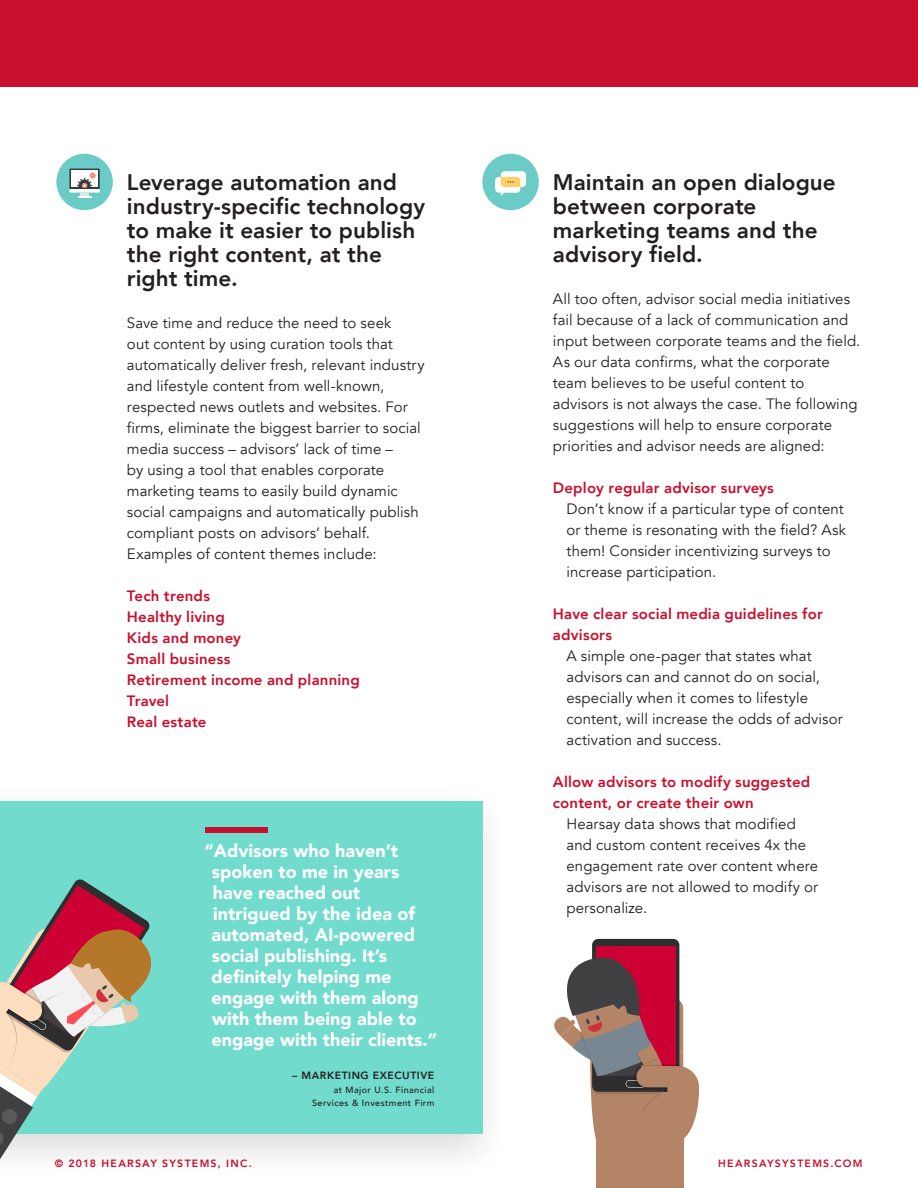
<style>
.page{position:relative;width:918px;height:1188px;background:#fff}
.page>*{position:absolute;margin:0;border:0;box-sizing:border-box;transform-origin:0 0}
.Small_Header{font:800 22.5px/24px "Avenir";color:#231f20}
.t1{font:900 18px/21px "Avenir";color:#fff}
.Body{font:15px/21px "Avenir";letter-spacing:.005em;color:#231f20}
.Body-2{font:800 15px/21px "Avenir";letter-spacing:.01em;color:#c8102e}
.t2{font:800 10.5px "Avenir";letter-spacing:.12em;color:#c8102e}
.Graph_Content{font:800 10.5px "Avenir";letter-spacing:.05em;color:#231f20}
.Graph_Content-2{font:500 9px "Avenir";letter-spacing:.05em;color:#231f20}
</style>
<div class="page">
<div style="left:56px;top:154px;width:57px;height:56px;background:#6bccc7;border-radius:50%"></div>
<svg style="left:69px;top:169px;width:31px;height:29px"></svg>
<div style="left:0;top:779px;width:512px;height:404px;background:#231f20;opacity:.15"></div>
<div style="left:0;top:801px;width:482px;height:333px;background:#71dbcd"></div>
<div style="left:482px;top:154px;width:57px;height:56px;background:#6bccc7;border-radius:50%"></div>
<div style="left:495px;top:177px;width:25px;height:16px;background:#fff;border-radius:4px"></div>
<div style="left:501px;top:171px;width:25px;height:16px;background:#fff;border-radius:4px"></div>
<svg style="left:501px;top:177px;width:19px;height:10px"></svg>
<div style="left:596px;top:1146px;width:87px;height:42px;background:#b38566"></div>
<div style="left:592px;top:939px;width:87px;height:153px;background:#2e2e2e;border-radius:6px"></div>
<div style="left:596px;top:946px;width:80px;height:130px;background:#c03"></div>
<svg style="left:554px;top:951px;width:145px;height:188px"></svg>
<div style="left:596px;top:1139px;width:87px;height:7px;background:#b38566"></div>
<svg style="left:0;top:879px;width:161px;height:280px"></svg>
<div style="left:205px;top:827px;width:63px;height:6px;background:#c8102e"></div>
<div style="left:0;top:0;width:918px;height:86px;background:#c8102e"></div>
<p class="Small_Header" style="left:127px;top:171px;width:300px">Leverage automation and industry-specific technology to make it easier to publish the right content, at the</p>
<p class="Small_Header" style="left:127px;top:267px;width:112px">right time.</p>
<p class="Body" style="left:127px;top:313px;width:299px">Save time and reduce the need to seek<br>out content by using curation tools that automatically deliver fresh, relevant industry and lifestyle content from well-known, respected news outlets and websites. For firms, eliminate the biggest barrier to social media success – advisors’ lack of time –<br>by using a tool that enables corporate marketing teams to easily build dynamic social campaigns and automatically publish compliant posts on advisors’ behalf.<br>Examples of content themes include:</p>
<p class="Body-2" style="left:127px;top:586px;width:85px">Tech trends</p>
<p class="Body-2" style="left:127px;top:607px;width:99px">Healthy living</p>
<p class="Body-2" style="left:127px;top:628px;width:116px">Kids and money</p>
<p class="Body-2" style="left:127px;top:649px;width:105px">Small business</p>
<p class="Body-2" style="left:127px;top:670px;width:234px">Retirement income and planning</p>
<p class="Body-2" style="left:127px;top:691px;width:44px">Travel</p>
<p class="Body-2" style="left:127px;top:712px;width:81px">Real estate</p>
<p class="t1" style="left:212px;top:840px;width:227px;text-indent:-7px">“Advisors who haven’t spoken to me in years have reached out intrigued by the idea of automated, AI-powered social publishing. It’s definitely helping me engage with them along with them being able to engage with their clients.”</p>
<p class="Graph_Content" style="left:292px;top:1068px;width:144px">– MARKETING EXECUTIVE</p>
<p class="Graph_Content-2" style="left:334px;top:1082px;width:102px">at Major U.S. Financial</p>
<p class="Graph_Content-2" style="left:312px;top:1095px;width:124px">Services &amp; Investment Firm</p>
<p class="Small_Header" style="left:553px;top:171px;width:284px">Maintain an open dialogue between corporate marketing teams and the advisory field.</p>
<p class="Body" style="left:553px;top:289px;width:309px">All too often, advisor social media initiatives fail because of a lack of communication and input between corporate teams and the field.<br>As our data confirms, what the corporate team believes to be useful content to advisors is not always the case. The following suggestions will help to ensure corporate priorities and advisor needs are aligned:</p>
<p class="Body-2" style="left:553px;top:478px;width:222px">Deploy regular advisor surveys</p>
<p class="Body" style="left:566px;top:499px;width:281px">Don’t know if a particular type of content or theme is resonating with the field? Ask them! Consider incentivizing surveys to increase participation.</p>
<p class="Body-2" style="left:553px;top:604px;width:271px">Have clear social media guidelines for advisors</p>
<p class="Body" style="left:566px;top:646px;width:278px">A simple one-pager that states what advisors can and cannot do on social, especially when it comes to lifestyle content, will increase the odds of advisor activation and success.</p>
<p class="Body-2" style="left:553px;top:772px;width:259px">Allow advisors to modify suggested content, or create their own</p>
<p class="Body" style="left:566px;top:814px;width:253px">Hearsay data shows that modified and custom content receives 4x the engagement rate over content where advisors are not allowed to modify or personalize.</p>
<p class="t2" style="left:55px;top:1155px;width:199px">© 2018 HEARSAY SYSTEMS, INC.</p>
<p class="t2" style="left:718px;top:1155px;width:146px">HEARSAYSYSTEMS.COM</p>
</div>
